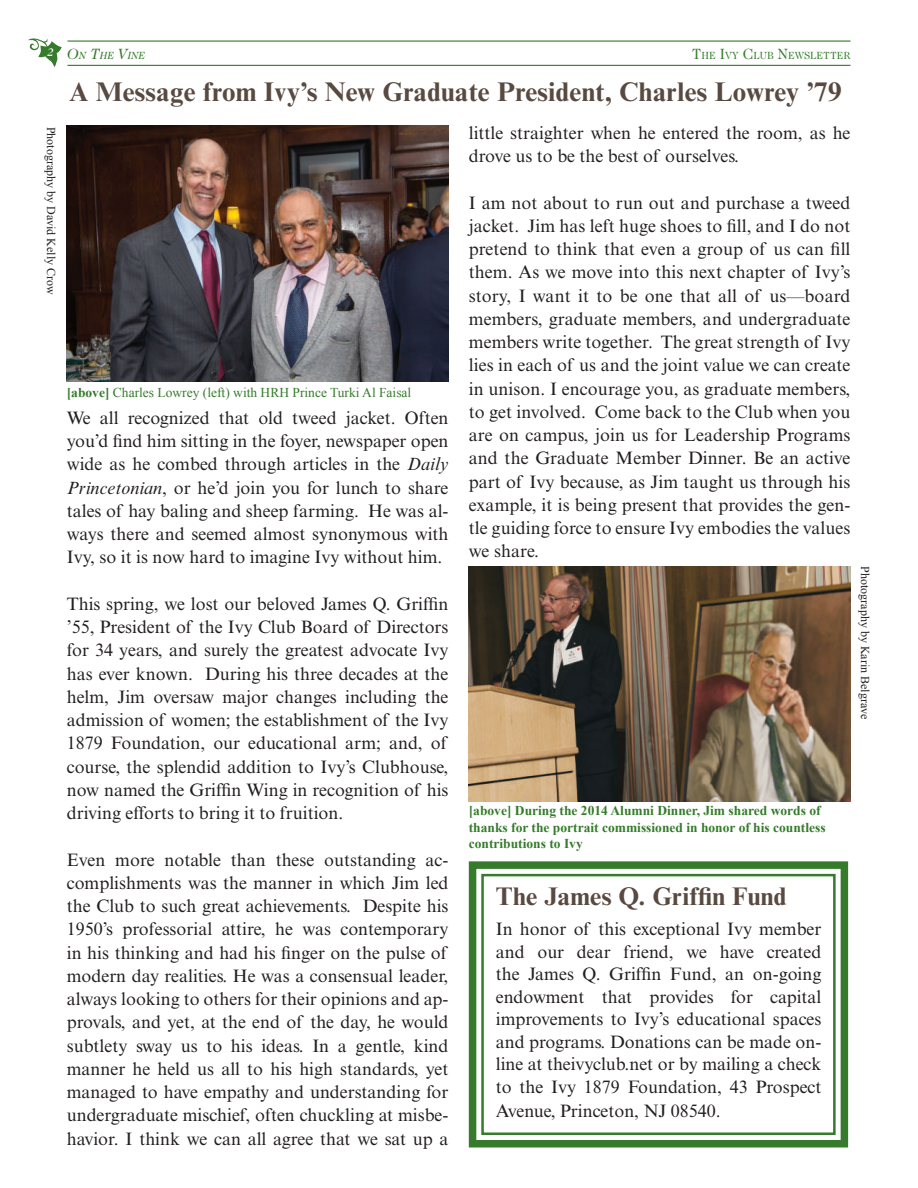
<style>
.page{position:relative;width:918px;height:1188px;background:#fff}
.page>*{position:absolute;margin:0;border:0;box-sizing:border-box;transform-origin:0 0}
.t1{font:700 27px "Times New Roman MT Std";letter-spacing:.01em;color:#594a41}
.t2{font:700 25.5px "Times New Roman MT Std";letter-spacing:.01em;color:#594a41}
.t3{font:18px/23.2px "Times New Roman MT Std";color:#231f20;text-align:justify}
.t4{font:700 13.5px/16.2px "Times New Roman";color:#357b2b}
.t5{font:13.5px "Times New Roman";color:#357b2b}
.t6{font:12px "Times New Roman";color:#231f20}
.t7{font:10.5px "Caslon 224 Std";color:#357b2b}
.t8{font:italic 10.5px "Caslon 224 Std";color:#357b2b}
.s1{font-size:15px}
.s2{font-weight:700}
.s3{font-style:italic}
</style>
<div class="page">
<hr style="left:917px;top:451px;width:1px;height:737px;background:#a4bf96">
<hr style="left:68px;top:65px;width:782px;height:1px;background:#357b2b">
<hr style="left:68px;top:40px;width:782px;height:2px;background:#357b2b">
<svg style="left:27px;top:38px;width:35px;height:29px"></svg>
<svg style="left:77px;top:125px;width:165px;height:1px"></svg>
<img style="left:67px;top:126px;width:381px;height:256px">
<img style="left:469px;top:566px;width:381px;height:235px">
<svg style="left:468px;top:861px;width:381px;height:287px"></svg>
<div style="left:481px;top:874px;width:355px;height:261px;border:3px solid #357b2b"></div>
<p class="t8" style="left:47px;top:49px;width:100px"><sup>2</sup> <span class="s1">O</span>N <span class="s1">T</span>HE <span class="s1">V</span>INE</p>
<p class="t7" style="left:692px;top:49px;width:160px"><span class="s1">T</span>HE <span class="s1">I</span>VY <span class="s1">C</span>LUB <span class="s1">N</span>EWSLETTER</p>
<p class="t6" style="left:59px;top:127px;width:169px;rotate:90deg">Photography by David Kelly Crow</p>
<h1 class="t1" style="left:69px;top:75px;width:774px">A Message from Ivy’s New Graduate President, Charles Lowrey ’79</h1>
<p class="t3" style="left:469px;top:121px;width:383px">little straighter when he entered the room, as he drove us to be the best of ourselves.</p>
<p class="t3" style="left:469px;top:191px;width:383px">I am not about to run out and purchase a tweed jacket. Jim has left huge shoes to fill, and I do not pretend to think that even a group of us can fill them. As we move into this next chapter of Ivy’s story, I want it to be one that all of us—board members, graduate members, and undergraduate members write together. The great strength of Ivy lies in each of us and the joint value we can create in unison. I encourage you, as graduate members, to get involved. Come back to the Club when you are on campus, join us for Leadership Programs and the Graduate Member Dinner. Be an active part of Ivy because, as Jim taught us through his example, it is being present that provides the gen&shy;tle guiding force to ensure Ivy embodies the values we share.</p>
<p class="t5" style="left:67px;top:384px;width:346px"><span class="s2">[above]</span> Charles Lowrey (left) with HRH Prince Turki Al Faisal</p>
<p class="t3" style="left:67px;top:406px;width:383px">We all recognized that old tweed jacket. Often you’d find him sitting in the foyer, newspaper open wide as he combed through articles in the <span class="s3">Daily Princetonian</span>, or he’d join you for lunch to share tales of hay baling and sheep farming. He was al&shy;ways there and seemed almost synonymous with Ivy, so it is now hard to imagine Ivy without him.</p>
<p class="t3" style="left:67px;top:592px;width:383px">This spring, we lost our beloved James Q. Griffin ’55, President of the Ivy Club Board of Directors for 34 years, and surely the greatest advocate Ivy has ever known. During his three decades at the helm, Jim oversaw major changes including the admission of women; the establishment of the Ivy 1879 Foundation, our educational arm; and, of course, the splendid addition to Ivy’s Clubhouse, now named the Griffin Wing in recognition of his driving efforts to bring it to fruition.</p>
<p class="t3" style="left:67px;top:848px;width:383px">Even more notable than these outstanding ac&shy;complishments was the manner in which Jim led the Club to such great achievements. Despite his 1950’s professorial attire, he was contemporary in his thinking and had his finger on the pulse of modern day realities. He was a consensual leader, always looking to others for their opinions and ap&shy;provals, and yet, at the end of the day, he would subtlety sway us to his ideas. In a gentle, kind manner he held us all to his high standards, yet managed to have empathy and understanding for undergraduate mischief, often chuckling at misbe&shy;havior. I think we can all agree that we sat up a</p>
<p class="t4" style="left:469px;top:802px;width:358px">[above] During the 2014 Alumni Dinner, Jim shared words of thanks for the portrait commissioned in honor of his countless contributions to Ivy</p>
<h2 class="t2" style="left:496px;top:881px;width:292px">The James Q. Griffin Fund</h2>
<p class="t3" style="left:496px;top:918px;width:327px;line-height:22.6px">In honor of this exceptional Ivy member and our dear friend, we have created the James Q. Griffin Fund, an on-going endowment that provides for capital improvements to Ivy’s educational spaces and programs. Donations can be made on&shy;line at theivyclub.net or by mailing a check to the Ivy 1879 Foundation, 43 Prospect Avenue, Princeton, NJ 08540.</p>
<p class="t6" style="left:873px;top:566px;width:154px;rotate:90deg">Photography by Karin Belgrave</p>
</div>
